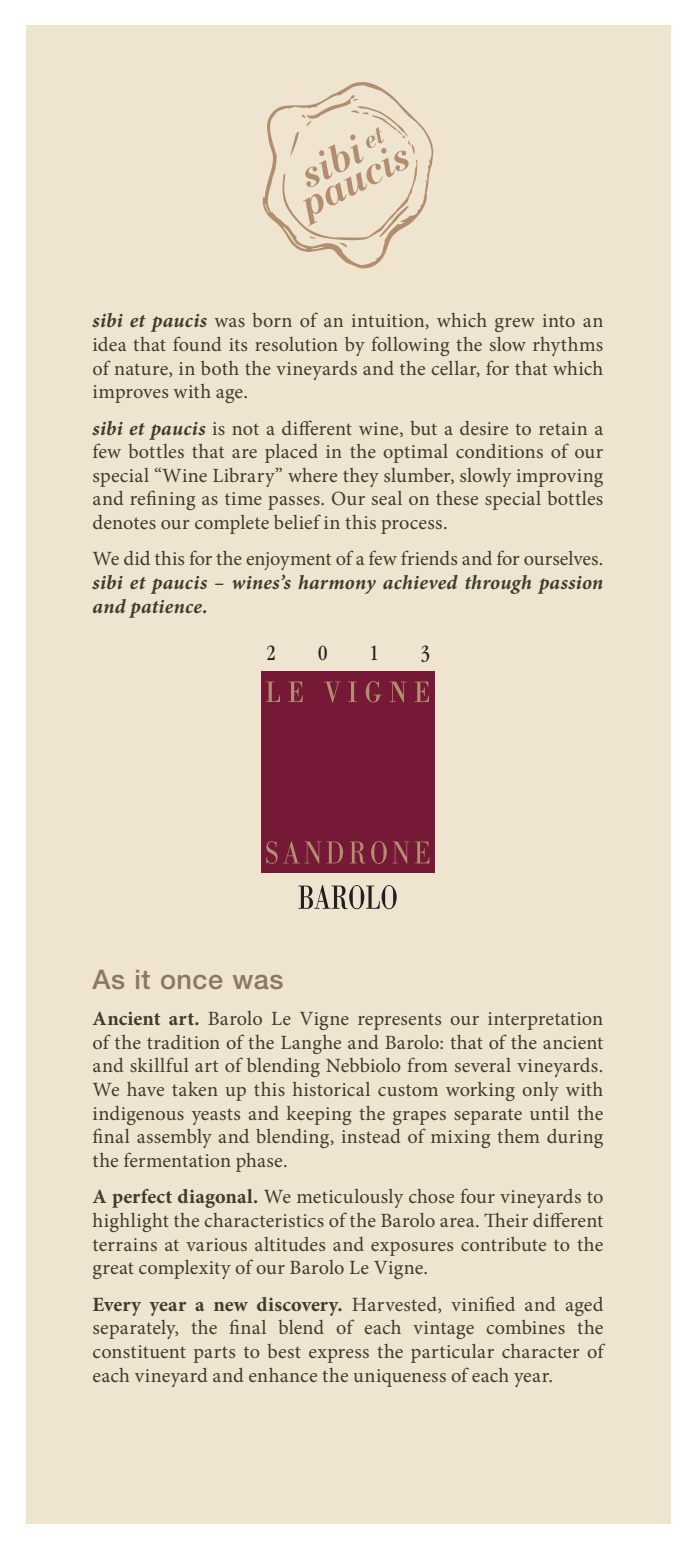
<style>
.page{position:relative;width:696px;height:1550px;background:#fff}
.page>*{position:absolute;margin:0;border:0;box-sizing:border-box;transform-origin:0 0}
.t1{font:500 27px "Helvetica Neue LT Std";letter-spacing:.02em;color:#877962}
.t2{font:condensed 22.5px "ITC Garamond Std";color:#231f20}
.No_Spacing{font:20.25px/23.6px "Minion Pro";letter-spacing:.01em;color:#3e3a2d;text-align:justify}
.t3{font:italic 700 20.25px/23.6px "Minion Pro";letter-spacing:.015em;color:#3e3a2d;text-align:justify}
.s1{font-weight:700;font-style:italic}
.s2{font-weight:400;font-style:normal}
.s3{font-weight:700}
</style>
<div class="page">
<div style="left:26px;top:26px;width:644px;height:1498px;background:#efe4d0"></div>
<svg style="left:298px;top:885px;width:98px;height:24px"></svg>
<div style="left:261px;top:671px;width:173px;height:202px;background:#751936"></div>
<svg style="left:266px;top:681px;width:162px;height:21px"></svg>
<svg style="left:266px;top:841px;width:11px;height:23px"></svg>
<svg style="left:284px;top:841px;width:59px;height:22px"></svg>
<svg style="left:349px;top:841px;width:16px;height:23px"></svg>
<svg style="left:371px;top:841px;width:15px;height:23px"></svg>
<svg style="left:392px;top:841px;width:37px;height:22px"></svg>
<svg style="left:262px;top:82px;width:171px;height:186px"></svg>
<p class="No_Spacing" style="left:92px;top:309px;width:512px"><span class="s1">sibi et paucis</span> was born of an intuition, which grew into an idea that found its resolution by following the slow rhythms of nature, in both the vineyards and the cellar, for that which improves with age.</p>
<p class="No_Spacing" style="left:92px;top:416px;width:512px"><span class="s1">sibi et paucis</span> is not a different wine, but a desire to retain a few bottles that are placed in the optimal conditions of our special “Wine Library” where they slumber, slowly improving and refining as time passes. Our seal on these special bottles denotes our complete belief in this process.</p>
<p class="t3" style="left:92px;top:547px;width:512px"><span class="s2">We did this for the enjoyment of a few friends and for ourselves. </span>sibi et paucis – wines’s harmony achieved through passion and patience.</p>
<p class="t2" style="left:266px;top:640px;width:11px">2</p>
<p class="t2" style="left:318px;top:640px;width:11px">0</p>
<p class="t2" style="left:369px;top:640px;width:11px">1</p>
<p class="t2" style="left:420px;top:640px;width:11px">3</p>
<p class="t1" style="left:92px;top:963px;width:192px">As it once was</p>
<p class="No_Spacing" style="left:92px;top:1007px;width:512px"><span class="s3">Ancient art.</span> Barolo Le Vigne represents our interpretation of the tradition of the Langhe and Barolo: that of the ancient and skillful art of blending Nebbiolo from several vineyards.<br>We have taken up this historical custom working only with indigenous yeasts and keeping the grapes separate until the final assembly and blending, instead of mixing them during the fermentation phase.</p>
<p class="No_Spacing" style="left:92px;top:1185px;width:512px"><span class="s3">A perfect diagonal.</span> We meticulously chose four vineyards to highlight the characteristics of the Barolo area. Their different terrains at various altitudes and exposures contribute to the great complexity of our Barolo Le Vigne.</p>
<p class="No_Spacing" style="left:92px;top:1292px;width:512px"><span class="s3">Every year a new discovery.</span> Harvested, vinified and aged separately, the final blend of each vintage combines the constituent parts to best express the particular character of each vineyard and enhance the uniqueness of each year.</p>
</div>
